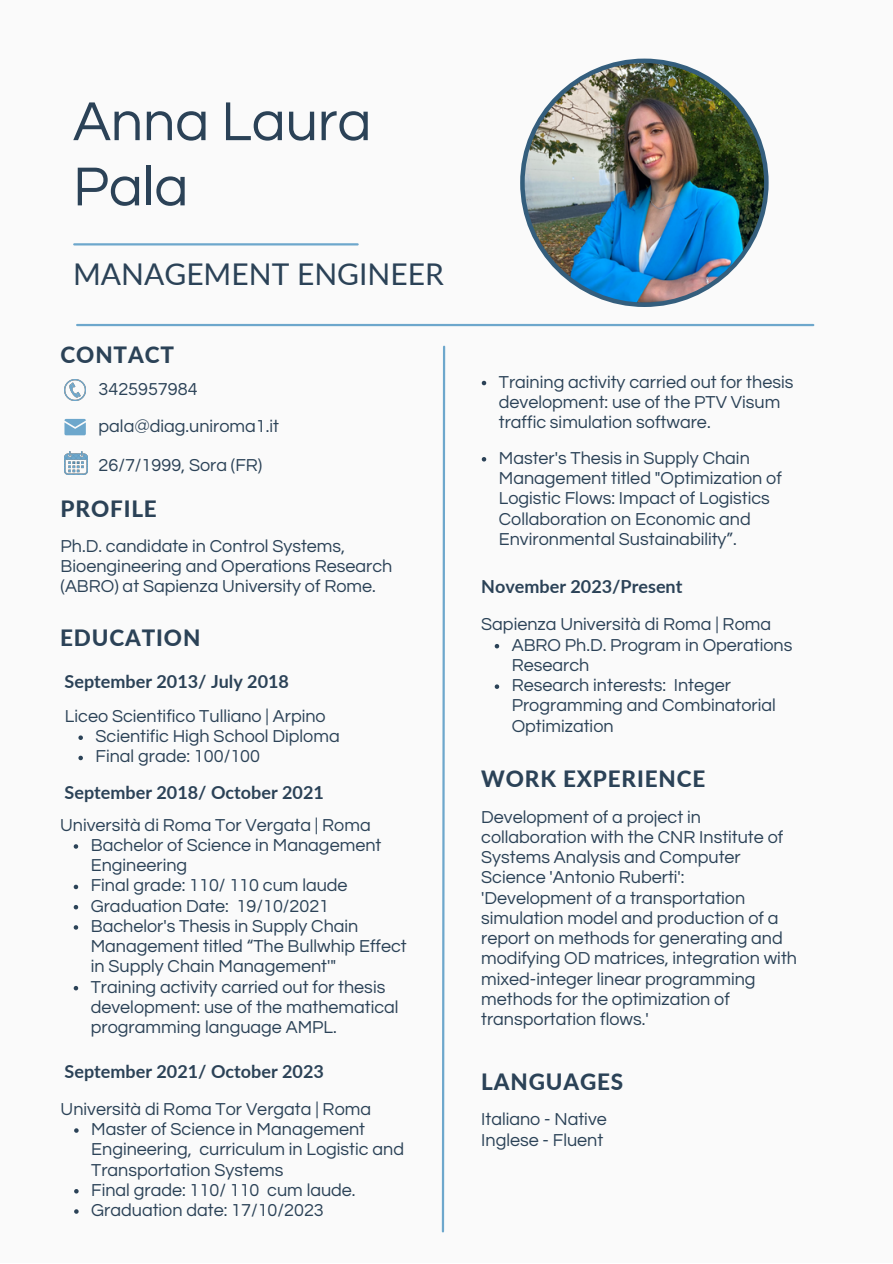
<style>
.page{position:relative;width:893px;height:1264px;background:#fff}
.page>*{position:absolute;margin:0;border:0;box-sizing:border-box;transform-origin:0 0}
.t1{font:57px/65.2px "Questrial";color:#2b4257}
.t2{font:30px "Lato";color:#2b4257}
.t3{font:800 22.5px "Lato";letter-spacing:.04em;color:#2b4257}
.t4{font:18px/20.2px "Questrial";color:#2b4257}
.t5{font:700 18px "Lato";color:#2b4257}
</style>
<div class="page">
<div style="left:0;top:0;width:892px;height:1262px;background:#fafafa"></div>
<img style="left:520px;top:59px;width:248px;height:248px">
<hr style="left:74px;top:243px;width:283px;height:2px;background:#6da7cc">
<hr style="left:77px;top:324px;width:736px;height:2px;background:#6da7cc">
<svg style="left:441px;top:345px;width:5px;height:888px"></svg>
<img style="left:64px;top:379px;width:22px;height:22px">
<svg style="left:64px;top:419px;width:22px;height:16px"></svg>
<img style="left:65px;top:451px;width:22px;height:24px">
<svg style="left:494px;top:644px;width:5px;height:4px"></svg>
<svg style="left:494px;top:684px;width:5px;height:5px"></svg>
<svg style="left:74px;top:844px;width:4px;height:4px"></svg>
<svg style="left:74px;top:884px;width:4px;height:5px"></svg>
<svg style="left:74px;top:905px;width:4px;height:4px"></svg>
<svg style="left:74px;top:925px;width:4px;height:4px"></svg>
<svg style="left:74px;top:986px;width:4px;height:4px"></svg>
<svg style="left:74px;top:1128px;width:5px;height:4px"></svg>
<svg style="left:74px;top:1189px;width:5px;height:4px"></svg>
<svg style="left:74px;top:1209px;width:5px;height:4px"></svg>
<svg style="left:481px;top:381px;width:5px;height:4px"></svg>
<svg style="left:481px;top:457px;width:5px;height:4px"></svg>
<svg style="left:78px;top:735px;width:5px;height:5px"></svg>
<svg style="left:78px;top:755px;width:5px;height:5px"></svg>
<p class="t1" style="left:73px;top:90px;width:300px">Anna Laura<br>Pala</p>
<p class="t2" style="left:73px;top:256px;width:372px">MANAGEMENT ENGINEER</p>
<p class="t3" style="left:61px;top:340px;width:115px">CONTACT</p>
<p class="t4" style="left:99px;top:379px;width:100px">3425957984</p>
<p class="t4" style="left:99px;top:416px;width:182px">pala@diag.uniroma1.it</p>
<p class="t4" style="left:99px;top:455px;width:165px">26/7/1999, Sora (FR)</p>
<p class="t3" style="left:61px;top:495px;width:98px">PROFILE</p>
<p class="t4" style="left:61px;top:536px;width:333px">Ph.D. candidate in Control Systems,<br>Bioengineering and Operations Research (ABRO) at Sapienza University of Rome.</p>
<p class="t3" style="left:60px;top:624px;width:142px">EDUCATION</p>
<p class="t5" style="left:65px;top:670px;width:226px">September 2013/ July 2018</p>
<p class="t4" style="left:65px;top:706px;width:262px">Liceo Scientifico Tulliano | Arpino</p>
<p class="t4" style="left:95px;top:726px;width:246px">Scientific High School Diploma</p>
<p class="t4" style="left:95px;top:746px;width:166px">Final grade: 100/100</p>
<p class="t5" style="left:65px;top:781px;width:261px">September 2018/ October 2021</p>
<p class="t4" style="left:91px;top:835px;width:292px">Bachelor of Science in Management<br>Engineering</p>
<p class="t4" style="left:91px;top:875px;width:258px">Final grade: 110/ 110 cum laude</p>
<p class="t4" style="left:91px;top:896px;width:240px">Graduation Date: 19/10/2021</p>
<p class="t4" style="left:91px;top:916px;width:317px">Bachelor's Thesis in Supply Chain<br>Management titled “The Bullwhip Effect in Supply Chain Management'"</p>
<p class="t4" style="left:91px;top:977px;width:309px">Training activity carried out for thesis development: use of the mathematical programming language AMPL.</p>
<p class="t4" style="left:60px;top:815px;width:312px">Università di Roma Tor Vergata | Roma</p>
<p class="t5" style="left:65px;top:1060px;width:261px">September 2021/ October 2023</p>
<p class="t4" style="left:61px;top:1099px;width:312px">Università di Roma Tor Vergata | Roma</p>
<p class="t4" style="left:91px;top:1119px;width:314px">Master of Science in Management<br>Engineering, curriculum in Logistic and<br>Transportation Systems</p>
<p class="t4" style="left:91px;top:1180px;width:266px">Final grade: 110/ 110 cum laude.</p>
<p class="t4" style="left:91px;top:1200px;width:234px">Graduation date: 17/10/2023</p>
<p class="t4" style="left:499px;top:372px;width:296px">Training activity carried out for thesis development: use of the PTV Visum traffic simulation software.</p>
<p class="t4" style="left:499px;top:448px;width:284px">Master's Thesis in Supply Chain Management titled "Optimization of Logistic Flows: Impact of Logistics Collaboration on Economic and Environmental Sustainability”.</p>
<p class="t5" style="left:481px;top:575px;width:203px">November 2023/Present</p>
<p class="t4" style="left:481px;top:615px;width:291px">Sapienza Università di Roma | Roma</p>
<p class="t4" style="left:511px;top:635px;width:282px">ABRO Ph.D. Program in Operations<br>Research</p>
<p class="t4" style="left:511px;top:675px;width:265px">Research interests: Integer<br>Programming and Combinatorial<br>Optimization</p>
<p class="t3" style="left:481px;top:765px;width:225px">WORK EXPERIENCE</p>
<p class="t4" style="left:481px;top:807px;width:317px">Development of a project in collaboration with the CNR Institute of Systems Analysis and Computer Science 'Antonio Ruberti': 'Development of a transportation simulation model and production of a report on methods for generating and modifying OD matrices, integration with mixed-integer linear programming methods for the optimization of transportation flows.'</p>
<p class="t3" style="left:481px;top:1067px;width:144px">LANGUAGES</p>
<p class="t4" style="left:481px;top:1109px;width:127px">Italiano - Native</p>
<p class="t4" style="left:481px;top:1130px;width:124px">Inglese - Fluent</p>
</div>
